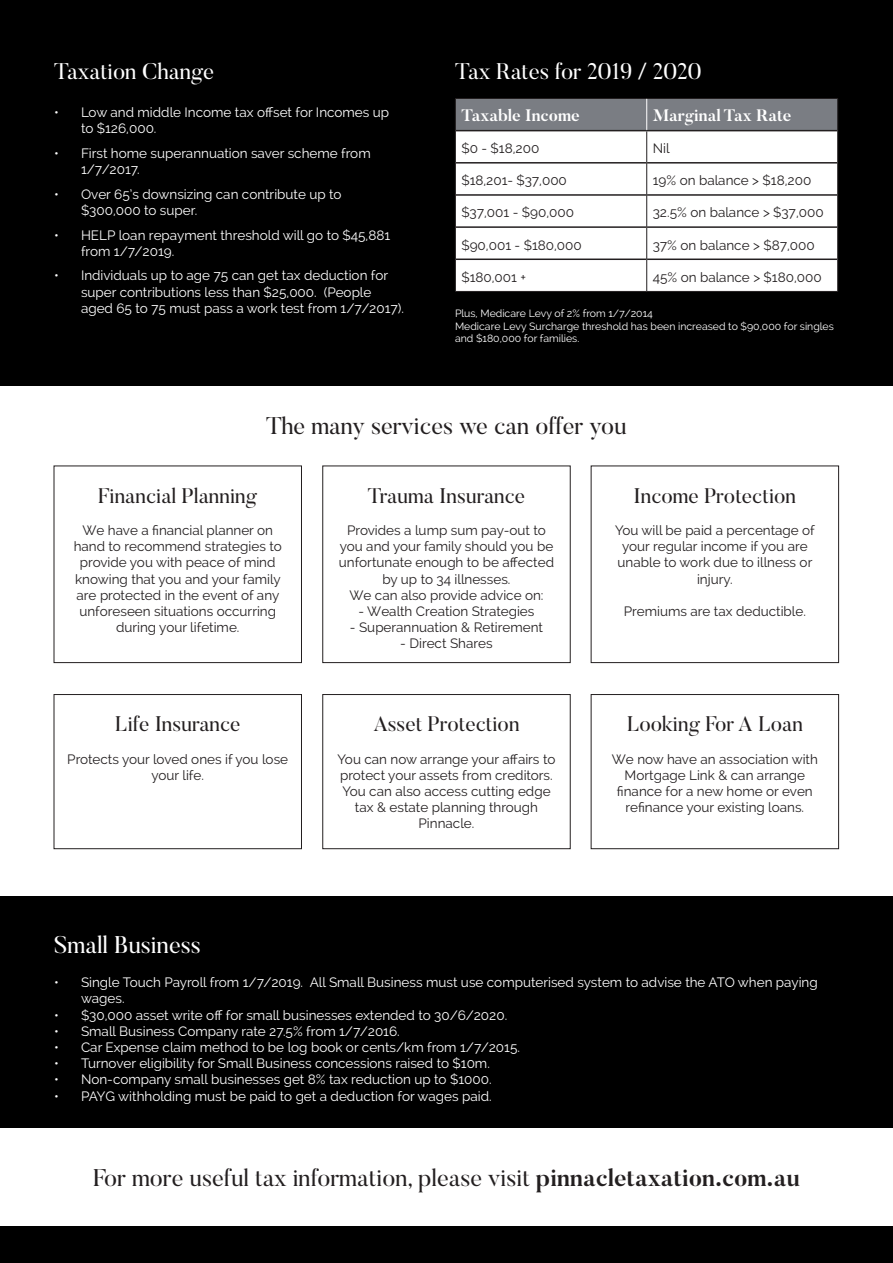
<style>
.page{position:relative;width:893px;height:1263px;background:#fff}
.page>*{position:absolute;margin:0;border:0;box-sizing:border-box;transform-origin:0 0}
.t1{font:24px "Butler";color:#231f20}
.t2{font:24px "Butler";color:#fff}
.t3{font:22.5px "Butler";color:#fff}
.t4{font:21px "Butler";color:#231f20}
.t5{font:700 16.5px "Butler";color:#fff}
.t6{font:13.5px/16.2px "Raleway";color:#231f20;text-align:center}
.t7{font:13.5px/16.2px "Raleway";color:#fff}
.t8{font:10.5px/12.6px "Raleway";color:#fff}
.s1{font-weight:700}
</style>
<div class="page">
<div style="left:0;top:896px;width:893px;height:231px;background:#000"></div>
<div style="left:0;top:1227px;width:893px;height:36px;background:#000"></div>
<div style="left:0;top:0;width:893px;height:386px;background:#000"></div>
<div style="left:456px;top:99px;width:381px;height:31px;background:#7a7d83"></div>
<div style="left:456px;top:131px;width:381px;height:160px;background:#fff"></div>
<hr style="left:456px;top:162px;width:190px;height:2px;background:#231f20">
<hr style="left:647px;top:162px;width:190px;height:2px;background:#231f20">
<hr style="left:456px;top:194px;width:190px;height:2px;background:#231f20">
<hr style="left:647px;top:194px;width:190px;height:2px;background:#231f20">
<hr style="left:456px;top:226px;width:190px;height:2px;background:#231f20">
<hr style="left:647px;top:226px;width:190px;height:2px;background:#231f20">
<hr style="left:456px;top:258px;width:190px;height:2px;background:#231f20">
<hr style="left:647px;top:258px;width:190px;height:2px;background:#231f20">
<hr style="left:456px;top:130px;width:191px;height:1px;background:#231f20">
<hr style="left:647px;top:130px;width:190px;height:1px;background:#231f20">
<hr style="left:455px;top:98px;width:192px;height:1px;background:#231f20">
<hr style="left:455px;top:99px;width:1px;height:32px;background:#231f20">
<hr style="left:647px;top:98px;width:191px;height:1px;background:#231f20">
<hr style="left:837px;top:99px;width:1px;height:32px;background:#231f20">
<hr style="left:455px;top:131px;width:1px;height:32px;background:#231f20">
<hr style="left:646px;top:131px;width:1px;height:32px;background:#231f20">
<hr style="left:837px;top:131px;width:1px;height:32px;background:#231f20">
<hr style="left:455px;top:163px;width:1px;height:32px;background:#231f20">
<hr style="left:646px;top:163px;width:1px;height:32px;background:#231f20">
<hr style="left:837px;top:163px;width:1px;height:32px;background:#231f20">
<hr style="left:455px;top:195px;width:1px;height:32px;background:#231f20">
<hr style="left:646px;top:195px;width:1px;height:32px;background:#231f20">
<hr style="left:837px;top:195px;width:1px;height:32px;background:#231f20">
<hr style="left:455px;top:227px;width:1px;height:32px;background:#231f20">
<hr style="left:646px;top:227px;width:1px;height:32px;background:#231f20">
<hr style="left:837px;top:227px;width:1px;height:32px;background:#231f20">
<hr style="left:455px;top:259px;width:1px;height:32px;background:#231f20">
<hr style="left:646px;top:259px;width:1px;height:32px;background:#231f20">
<hr style="left:837px;top:259px;width:1px;height:32px;background:#231f20">
<hr style="left:455px;top:291px;width:192px;height:1px;background:#231f20">
<hr style="left:647px;top:291px;width:191px;height:1px;background:#231f20">
<hr style="left:646px;top:99px;width:1px;height:31px;background:#fff">
<div style="left:54px;top:466px;width:248px;height:197px;border:1px solid #231f20"></div>
<div style="left:54px;top:694px;width:248px;height:155px;border:1px solid #231f20"></div>
<div style="left:322px;top:466px;width:249px;height:197px;border:1px solid #231f20"></div>
<div style="left:322px;top:694px;width:249px;height:155px;border:1px solid #231f20"></div>
<div style="left:591px;top:466px;width:248px;height:197px;border:1px solid #231f20"></div>
<div style="left:591px;top:694px;width:248px;height:155px;border:1px solid #231f20"></div>
<p class="t3" style="left:54px;top:57px;width:162px">Taxation Change</p>
<p class="t7" style="left:81px;top:104px;width:310px;text-indent:-27px">• Low and middle Income tax offset for Incomes up to $126,000.</p>
<p class="t7" style="left:81px;top:145px;width:291px;text-indent:-27px">• First home superannuation saver scheme from<br>1/7/2017.</p>
<p class="t7" style="left:81px;top:186px;width:262px;text-indent:-27px">• Over 65’s downsizing can contribute up to $300,000 to super.</p>
<p class="t7" style="left:81px;top:227px;width:311px;text-indent:-27px">• HELP loan repayment threshold will go to $45,881 from 1/7/2019.</p>
<p class="t7" style="left:81px;top:268px;width:324px;text-indent:-27px">• Individuals up to age 75 can get tax deduction for super contributions less than $25,000. (People aged 65 to 75 must pass a work test from 1/7/2017).</p>
<p class="t3" style="left:455px;top:57px;width:248px">Tax Rates for 2019 / 2020</p>
<p class="t5" style="left:461px;top:104px;width:120px">Taxable Income</p>
<p class="t5" style="left:653px;top:104px;width:140px">Marginal Tax Rate</p>
<p class="t6" style="left:461px;top:140px;width:79px">$0 - $18,200</p>
<p class="t6" style="left:653px;top:140px;width:18px">Nil</p>
<p class="t6" style="left:461px;top:172px;width:107px">$18,201- $37,000</p>
<p class="t6" style="left:653px;top:172px;width:160px">19% on balance &gt; $18,200</p>
<p class="t6" style="left:461px;top:204px;width:114px">$37,001 - $90,000</p>
<p class="t6" style="left:653px;top:204px;width:172px">32.5% on balance &gt; $37,000</p>
<p class="t6" style="left:461px;top:237px;width:122px">$90,001 - $180,000</p>
<p class="t6" style="left:653px;top:237px;width:164px">37% on balance &gt; $87,000</p>
<p class="t6" style="left:461px;top:269px;width:66px">$180,001 +</p>
<p class="t6" style="left:653px;top:269px;width:171px">45% on balance &gt; $180,000</p>
<p class="t8" style="left:455px;top:307px;width:199px">Plus, Medicare Levy of 2% from 1/7/2014</p>
<p class="t8" style="left:455px;top:320px;width:380px">Medicare Levy Surcharge threshold has been increased to $90,000 for singles and $180,000 for families.</p>
<p class="t1" style="left:266px;top:411px;width:362px">The many services we can offer you</p>
<p class="t4" style="left:98px;top:482px;width:161px">Financial Planning</p>
<p class="t6" style="left:74px;top:522px;width:209px">We have a financial planner on hand to recommend strategies to provide you with peace of mind knowing that you and your family are protected in the event of any unforeseen situations occurring during your lifetime.</p>
<p class="t4" style="left:115px;top:711px;width:127px">Life Insurance</p>
<p class="t6" style="left:67px;top:751px;width:222px">Protects your loved ones if you lose your life.</p>
<p class="t4" style="left:368px;top:482px;width:159px">Trauma Insurance</p>
<p class="t6" style="left:339px;top:522px;width:217px">Provides a lump sum pay-out to you and your family should you be unfortunate enough to be affected by up to 34 illnesses.</p>
<p class="t6" style="left:349px;top:587px;width:196px">We can also provide advice on:</p>
<p class="t6" style="left:358px;top:603px;width:177px">- Wealth Creation Strategies</p>
<p class="t6" style="left:350px;top:619px;width:195px">- Superannuation &amp; Retirement</p>
<p class="t6" style="left:400px;top:635px;width:94px">- Direct Shares</p>
<p class="t4" style="left:373px;top:711px;width:148px">Asset Protection</p>
<p class="t6" style="left:338px;top:751px;width:219px">You can now arrange your affairs to protect your assets from creditors.<br>You can also access cutting edge tax &amp; estate planning through<br>Pinnacle.</p>
<p class="t4" style="left:633px;top:482px;width:164px">Income Protection</p>
<p class="t6" style="left:615px;top:522px;width:201px">You will be paid a percentage of your regular income if you are unable to work due to illness or injury.</p>
<p class="t6" style="left:624px;top:603px;width:184px">Premiums are tax deductible.</p>
<p class="t4" style="left:627px;top:711px;width:178px">Looking For A Loan</p>
<p class="t6" style="left:612px;top:751px;width:208px">We now have an association with<br>Mortgage Link &amp; can arrange finance for a new home or even refinance your existing loans.</p>
<p class="t2" style="left:54px;top:929px;width:148px">Small Business</p>
<p class="t7" style="left:81px;top:974px;width:738px;text-indent:-27px">• Single Touch Payroll from 1/7/2019. All Small Business must use computerised system to advise the ATO when paying wages.</p>
<p class="t7" style="left:54px;top:1007px;width:455px">• $30,000 asset write off for small businesses extended to 30/6/2020.</p>
<p class="t7" style="left:54px;top:1023px;width:347px">• Small Business Company rate 27.5% from 1/7/2016.</p>
<p class="t7" style="left:54px;top:1039px;width:467px">• Car Expense claim method to be log book or cents/km from 1/7/2015.</p>
<p class="t7" style="left:54px;top:1055px;width:437px">• Turnover eligibility for Small Business concessions raised to $10m.</p>
<p class="t7" style="left:54px;top:1071px;width:439px">• Non-company small businesses get 8% tax reduction up to $1000.</p>
<p class="t7" style="left:54px;top:1088px;width:439px">• PAYG withholding must be paid to get a deduction for wages paid.</p>
<p class="t1" style="left:93px;top:1162px;width:708px">For more useful tax information, please visit <span class="s1">pinnacletaxation.com.au</span></p>
</div>
